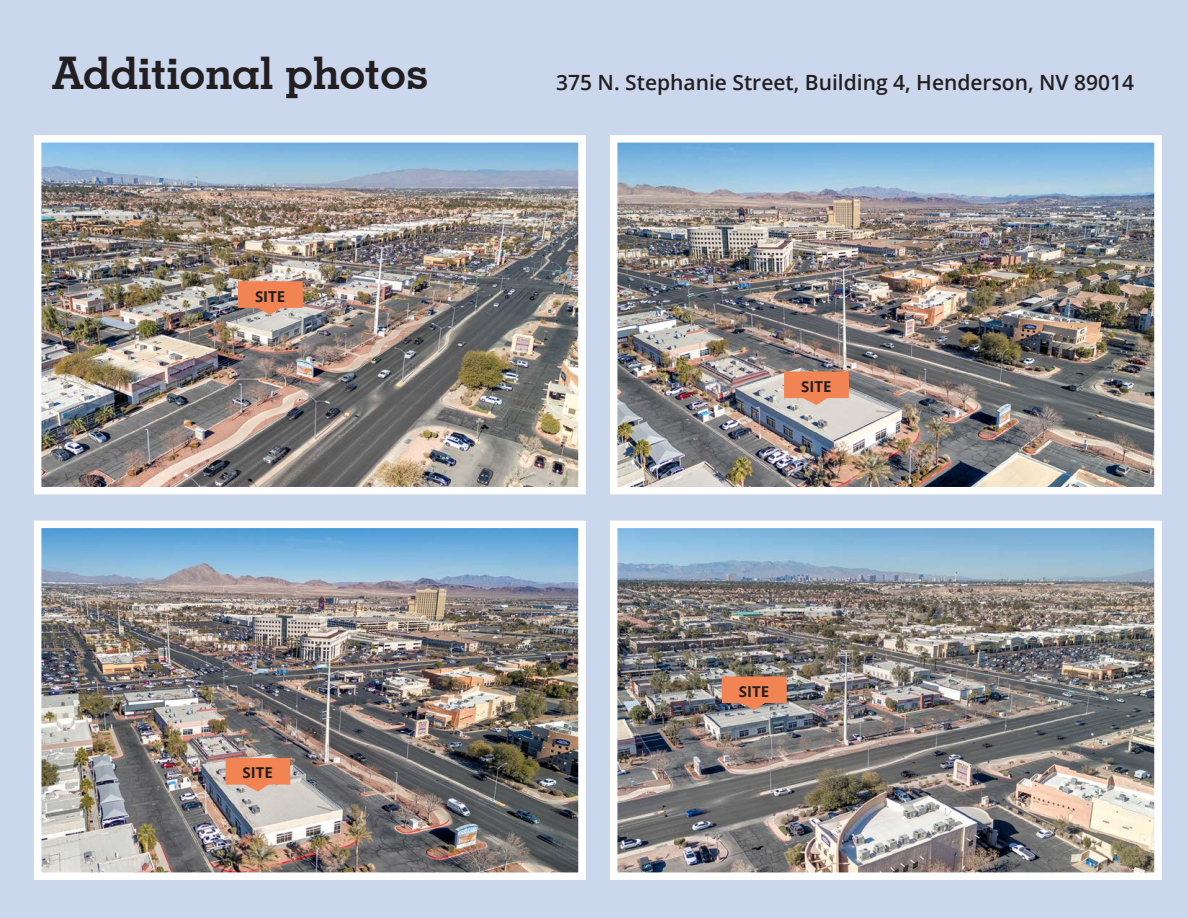
<style>
.page{position:relative;width:1188px;height:918px;background:#cbd7ed}
.page>*{position:absolute;margin:0;border:0;box-sizing:border-box;transform-origin:0 0}
.t1{font:700 45px "Geometric Slab 703 BT";color:#231f20}
.t2{font:600 21px "Open Sans";color:#231f20}
.t3{font:700 15px "Open Sans";color:#231f20}
</style>
<div class="page">
<img style="left:43px;top:144px;width:534px;height:341px">
<div style="left:34px;top:135px;width:552px;height:359px;border:8px solid #fff"></div>
<img style="left:619px;top:144px;width:534px;height:341px">
<div style="left:610px;top:135px;width:552px;height:359px;border:8px solid #fff"></div>
<img style="left:43px;top:530px;width:534px;height:341px">
<div style="left:34px;top:521px;width:552px;height:359px;border:8px solid #fff"></div>
<img style="left:619px;top:530px;width:534px;height:341px">
<div style="left:610px;top:521px;width:552px;height:359px;border:8px solid #fff"></div>
<svg style="left:238px;top:281px;width:65px;height:34px;background:#e58b62"></svg>
<svg style="left:784px;top:372px;width:65px;height:33px;background:#ed9268"></svg>
<svg style="left:722px;top:676px;width:65px;height:34px;background:#da825c"></svg>
<svg style="left:226px;top:758px;width:64px;height:34px;background:#eb9067"></svg>
<p class="t1" style="left:52px;top:46px;width:378px">Additional photos</p>
<p class="t3" style="left:255px;top:286px;width:32px">SITE</p>
<p class="t3" style="left:243px;top:762px;width:32px">SITE</p>
<p class="t2" style="left:556px;top:68px;width:579px">375 N. Stephanie Street, Building 4, Henderson, NV 89014</p>
<p class="t3" style="left:801px;top:376px;width:32px">SITE</p>
<p class="t3" style="left:739px;top:681px;width:32px">SITE</p>
</div>
